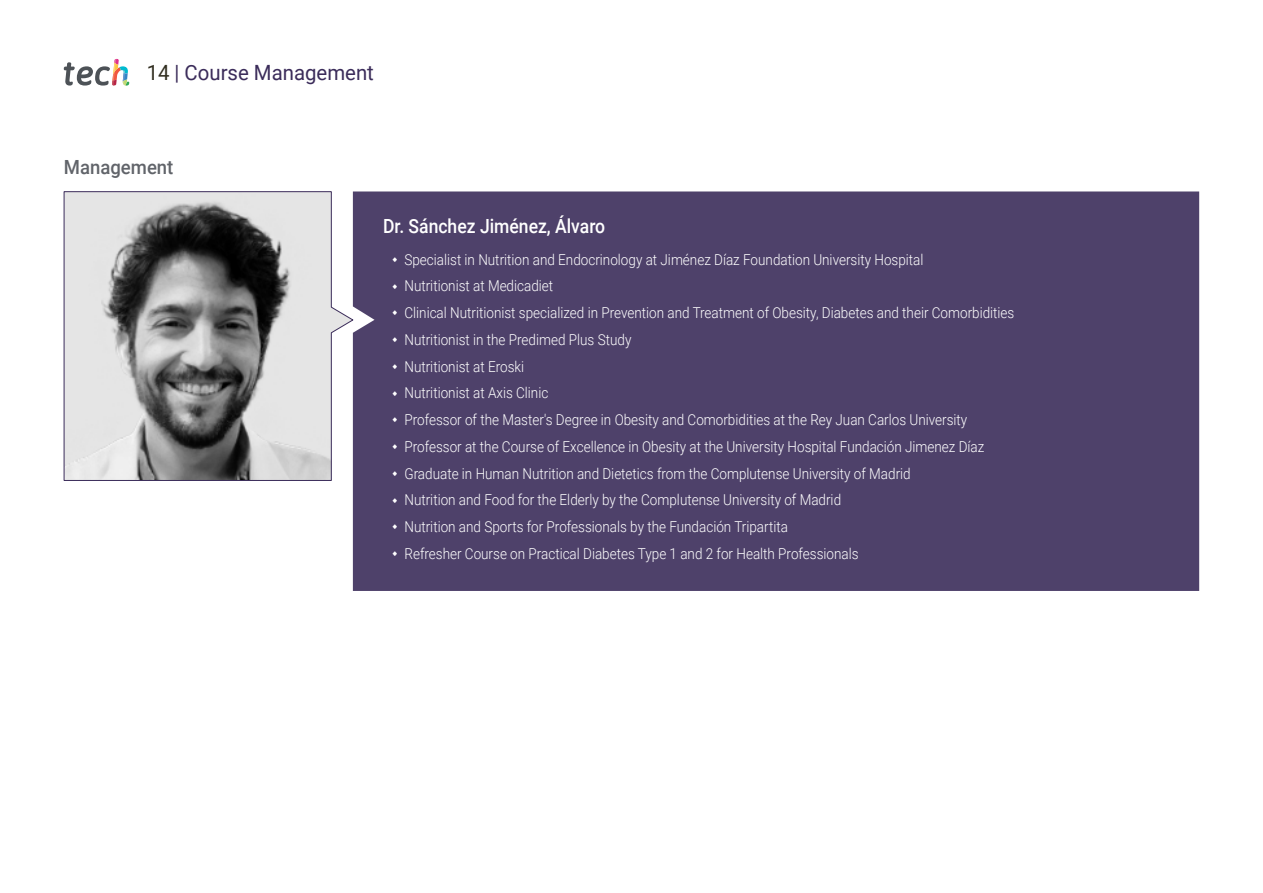
<style>
.page{position:relative;width:1263px;height:893px;background:#fff}
.page>*{position:absolute;margin:0;border:0;box-sizing:border-box;transform-origin:0 0}
.t1{font:21px "Roboto";color:#3b2c5a}
.t2{font:500 19.5px "Roboto";color:#fff;scale:.9 1}
.t3{font:500 19.5px "Roboto";color:#61646a;scale:.95 1}
.t4{font:300 15px/26.7px "Roboto";color:#fff;scale:.9 1}
.s1{color:#312e20}
</style>
<div class="page">
<svg style="left:64px;top:191px;width:289px;height:290px"></svg>
<svg style="left:64px;top:59px;width:65px;height:27px"></svg>
<div style="left:353px;top:191px;width:846px;height:400px;background:#4e416a"></div>
<svg style="left:393px;top:257px;width:4px;height:5px"></svg>
<svg style="left:393px;top:284px;width:4px;height:5px"></svg>
<svg style="left:393px;top:310px;width:4px;height:5px"></svg>
<svg style="left:393px;top:337px;width:4px;height:5px"></svg>
<svg style="left:393px;top:364px;width:4px;height:5px"></svg>
<svg style="left:393px;top:391px;width:4px;height:5px"></svg>
<svg style="left:393px;top:417px;width:4px;height:5px"></svg>
<svg style="left:393px;top:444px;width:4px;height:5px"></svg>
<svg style="left:393px;top:471px;width:4px;height:5px"></svg>
<svg style="left:393px;top:498px;width:4px;height:5px"></svg>
<svg style="left:393px;top:525px;width:4px;height:5px"></svg>
<svg style="left:393px;top:551px;width:4px;height:5px"></svg>
<h1 class="t1" style="left:147px;top:57px;width:229px"><span class="s1">14</span> | Course Management</h1>
<h2 class="t3" style="left:64px;top:154px;width:117px">Management</h2>
<h2 class="t2" style="left:383px;top:212px;width:248px">Dr. Sánchez Jiménez, Álvaro</h2>
<p class="t4" style="left:404px;top:245px;width:679px">Specialist in Nutrition and Endocrinology at Jiménez Díaz Foundation University Hospital<br>Nutritionist at Medicadiet<br>Clinical Nutritionist specialized in Prevention and Treatment of Obesity, Diabetes and their Comorbidities Nutritionist in the Predimed Plus Study<br>Nutritionist at Eroski<br>Nutritionist at Axis Clinic<br>Professor of the Master's Degree in Obesity and Comorbidities at the Rey Juan Carlos University Professor at the Course of Excellence in Obesity at the University Hospital Fundación Jimenez Díaz Graduate in Human Nutrition and Dietetics from the Complutense University of Madrid<br>Nutrition and Food for the Elderly by the Complutense University of Madrid<br>Nutrition and Sports for Professionals by the Fundación Tripartita<br>Refresher Course on Practical Diabetes Type 1 and 2 for Health Professionals</p>
</div>
